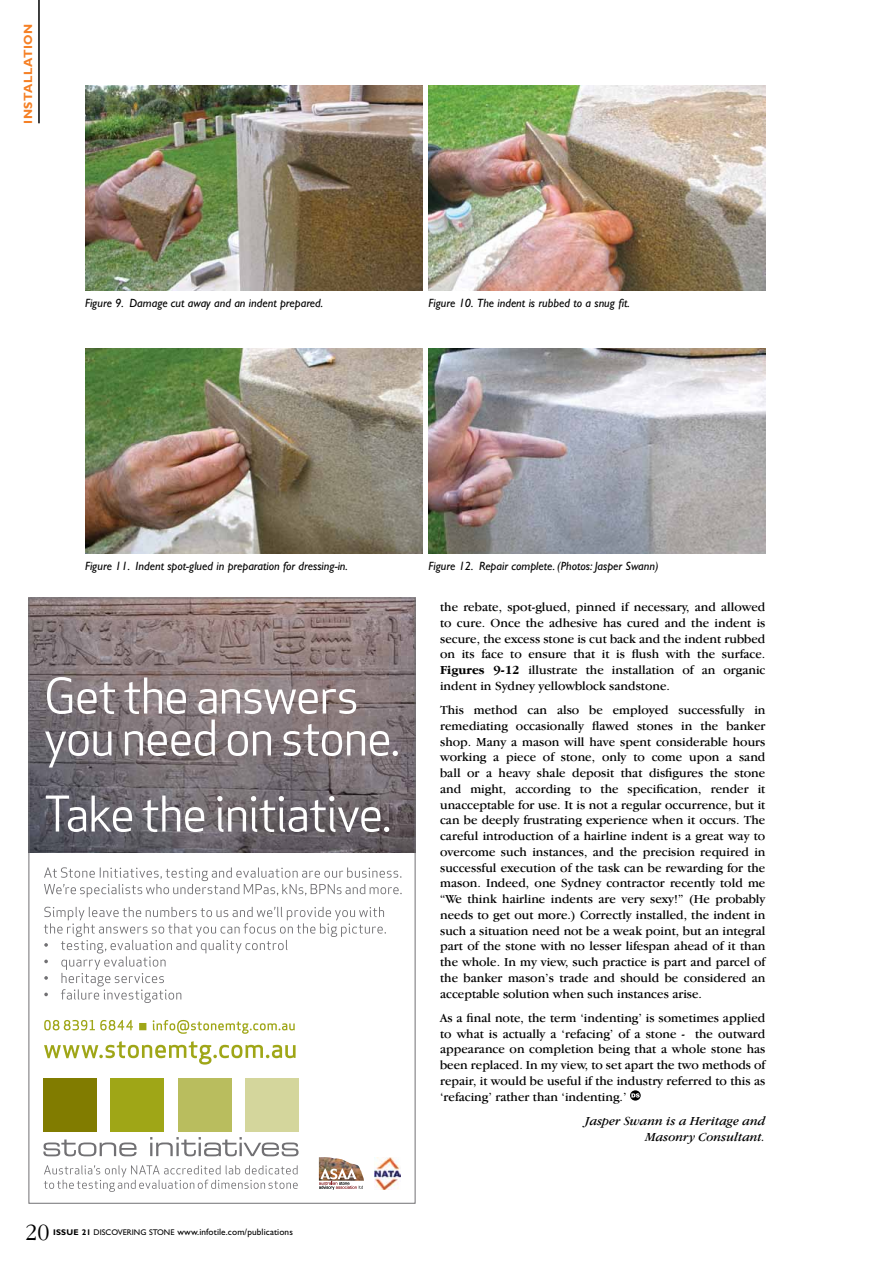
<style>
.page{position:relative;width:893px;height:1263px;background:#fff}
.page>*{position:absolute;margin:0;border:0;box-sizing:border-box;transform-origin:0 0}
.t1{font:300 24px "Garamond IT Cby BT";color:#000}
.t2{font:12.75px/15.8px "Garamond IT Cby BT";color:#000;text-align:justify}
.t3{font:italic 12.75px/15.8px "Garamond IT Cby BT";color:#000;text-align:right}
.t4{font:italic 12px "Gill Sans";color:#000}
.t5{font:700 12px "Gill Sans";letter-spacing:.05em;color:#f58025}
.t6{font:9.3px "Gill Sans";letter-spacing:.01em;color:#000}
.s1{font-weight:700;font-size:8.25px}
.s2{font-size:8.25px}
.s3{font-weight:700}
</style>
<div class="page">
<hr style="left:38px;top:0;width:2px;height:123px;background:#000">
<svg style="left:630px;top:1090px;width:11px;height:10px"></svg>
<svg style="left:631px;top:1093px;width:9px;height:4px"></svg>
<img style="left:85px;top:85px;width:337px;height:205px">
<img style="left:428px;top:85px;width:337px;height:205px">
<img style="left:85px;top:349px;width:337px;height:205px">
<img style="left:428px;top:349px;width:337px;height:205px">
<img style="left:31px;top:600px;width:382px;height:253px">
<svg style="left:44px;top:1165px;width:254px;height:27px"></svg>
<svg style="left:44px;top:1041px;width:252px;height:23px"></svg>
<svg style="left:44px;top:1020px;width:251px;height:14px"></svg>
<svg style="left:44px;top:907px;width:342px;height:96px"></svg>
<svg style="left:44px;top:867px;width:358px;height:30px"></svg>
<div style="left:43px;top:1078px;width:54px;height:53px;background:#817c00"></div>
<div style="left:111px;top:1078px;width:53px;height:53px;background:#9fa617"></div>
<div style="left:178px;top:1078px;width:53px;height:53px;background:#b9bd5e"></div>
<div style="left:245px;top:1078px;width:54px;height:53px;background:#d4d69c"></div>
<svg style="left:43px;top:1139px;width:93px;height:17px"></svg>
<svg style="left:150px;top:1137px;width:149px;height:19px"></svg>
<svg style="left:46px;top:795px;width:343px;height:37px"></svg>
<svg style="left:45px;top:677px;width:353px;height:90px"></svg>
<img style="left:375px;top:1157px;width:26px;height:32px">
<img style="left:319px;top:1157px;width:45px;height:24px">
<svg style="left:319px;top:1169px;width:44px;height:21px"></svg>
<p class="t5" style="left:21px;top:124px;width:102px;rotate:-90deg">INSTALLATION</p>
<p class="t4" style="left:85px;top:296px;width:240px">Figure 9. Damage cut away and an indent prepared.</p>
<p class="t4" style="left:428px;top:296px;width:203px">Figure 10. The indent is rubbed to a snug fit.</p>
<p class="t4" style="left:85px;top:559px;width:264px">Figure 11. Indent spot-glued in preparation for dressing-in.</p>
<h1 class="t1" style="left:26px;top:1218px;width:26px">20</h1>
<p class="t6" style="left:53px;top:1226px;width:241px"><span class="s1">ISSUE 21</span> <span class="s2">discovering stone</span> www.infotile.com/publications</p>
<p class="t4" style="left:428px;top:559px;width:232px">Figure 12. Repair complete. (Photos: Jasper Swann)</p>
<p class="t2" style="left:440px;top:599px;width:327px">the rebate, spot-glued, pinned if necessary, and allowed to cure. Once the adhesive has cured and the indent is secure, the excess stone is cut back and the indent rubbed on its face to ensure that it is flush with the surface.<br><span class="s3">Figures 9-12</span> illustrate the installation of an organic indent in Sydney yellowblock sandstone.</p>
<p class="t2" style="left:440px;top:702px;width:327px">This method can also be employed successfully in remediating occasionally flawed stones in the banker shop. Many a mason will have spent considerable hours working a piece of stone, only to come upon a sand ball or a heavy shale deposit that disfigures the stone and might, according to the specification, render it unacceptable for use. It is not a regular occurrence, but it can be deeply frustrating experience when it occurs. The careful introduction of a hairline indent is a great way to overcome such instances, and the precision required in successful execution of the task can be rewarding for the mason. Indeed, one Sydney contractor recently told me “We think hairline indents are very sexy!” (He probably needs to get out more.) Correctly installed, the indent in such a situation need not be a weak point, but an integral part of the stone with no lesser lifespan ahead of it than the whole. In my view, such practice is part and parcel of the banker mason’s trade and should be considered an acceptable solution when such instances arise.</p>
<p class="t2" style="left:440px;top:1009px;width:327px">As a final note, the term ‘indenting’ is sometimes applied to what is actually a ‘refacing’ of a stone - the outward appearance on completion being that a whole stone has been replaced. In my view, to set apart the two methods of repair, it would be useful if the industry referred to this as ‘refacing’ rather than ‘indenting.’</p>
<p class="t3" style="left:586px;top:1113px;width:181px">Jasper Swann is a Heritage and<br>Masonry Consultant.</p>
</div>
